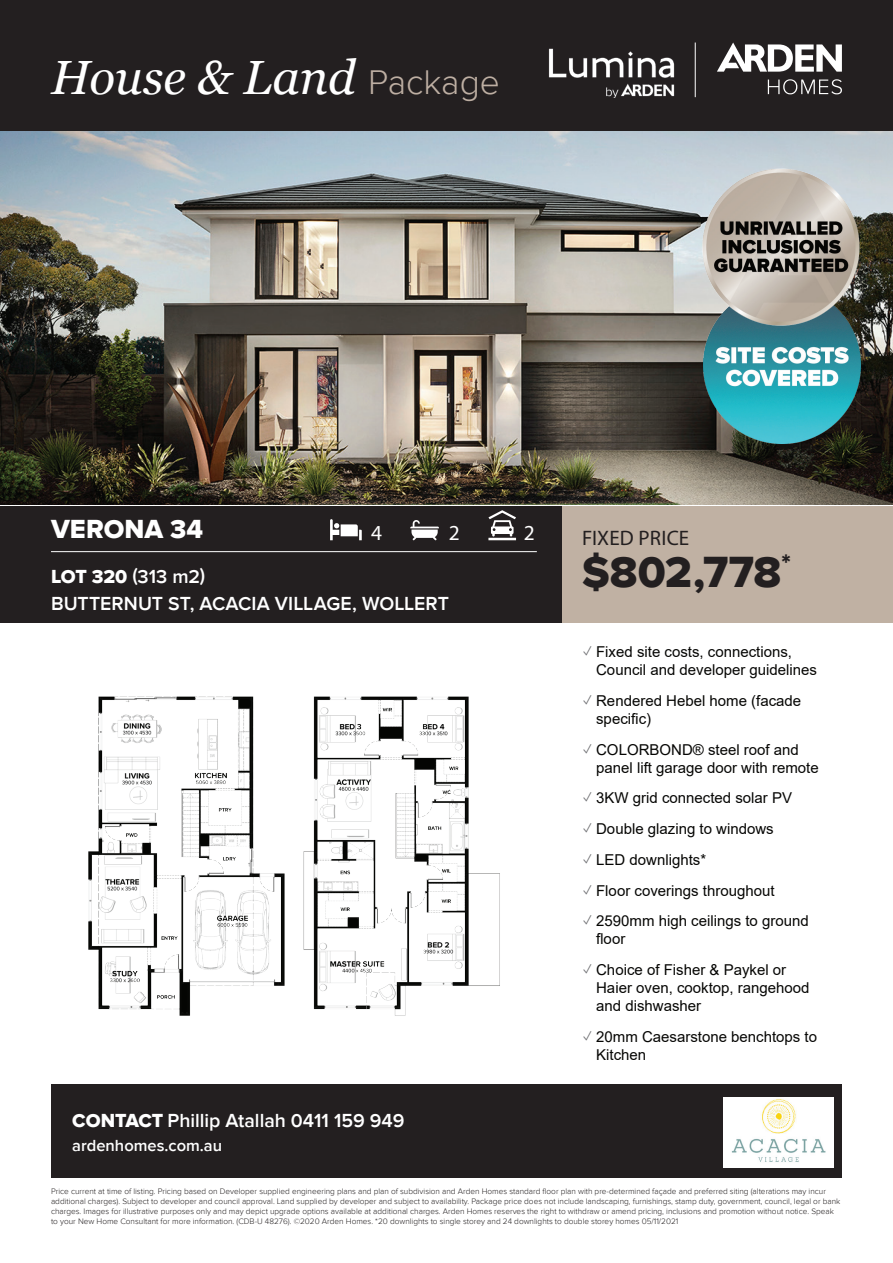
<style>
.page{position:relative;width:893px;height:1263px;background:#fff}
.page>*{position:absolute;margin:0;border:0;box-sizing:border-box;transform-origin:0 0}
.t1{font:italic 48px "Georgia";color:#fff}
.t2{font:45px "Proxima Nova Extrabld";color:#231f20}
.t3{font:27px "Proxima Nova Extrabld";color:#fff}
.t4{font:21.45px "Myriad Pro";color:#fff}
.t5{font:21px "Myriad Pro";letter-spacing:.005em;color:#231f20}
.t6{font:600 19.5px/27px "Proxima Nova";color:#fff}
.t7{font:600 16.5px "Proxima Nova";color:#fff}
.t8{font:15px/18px "Arial";color:#060604}
.t9{font:300 8.25px/9.9px "Proxima Nova";color:#231f20}
.s1{font-family:"Proxima Nova";font-weight:300;font-style:normal;font-size:35.25px;color:#beafa3}
.s2{font-family:"Proxima Nova Extrabld";font-weight:400}
.s3{font-family:"Proxima Nova";color:#6c6d70}
</style>
<div class="page">
<img style="left:0;top:131px;width:893px;height:374px">
<div style="left:561px;top:506px;width:332px;height:116px;background:#c0b1a3"></div>
<div style="left:51px;top:1084px;width:791px;height:94px;background:#231f20"></div>
<div style="left:0;top:506px;width:561px;height:116px;background:#231f20"></div>
<hr style="left:51px;top:551px;width:486px;height:1px;background:#fff">
<div style="left:0;top:0;width:893px;height:131px;background:#231f20"></div>
<img style="left:549px;top:48px;width:125px;height:49px">
<svg style="left:488px;top:510px;width:28px;height:30px"></svg>
<svg style="left:330px;top:519px;width:32px;height:21px"></svg>
<svg style="left:410px;top:520px;width:29px;height:20px"></svg>
<img style="left:88px;top:696px;width:412px;height:320px">
<img style="left:723px;top:1097px;width:110px;height:70px">
<img style="left:26px;top:286px;width:157px;height:39px">
<img style="left:703px;top:286px;width:158px;height:158px">
<img style="left:702px;top:168px;width:158px;height:157px">
<svg style="left:717px;top:43px;width:125px;height:29px"></svg>
<svg style="left:768px;top:79px;width:74px;height:15px"></svg>
<hr style="left:695px;top:43px;width:1px;height:54px;background:#fff">
<h1 class="t1" style="left:51px;top:43px;width:450px">House &amp; Land <span class="s1">Package</span></h1>
<h3 class="t3" style="left:51px;top:513px;width:153px">VERONA 34</h3>
<h3 class="t6" style="left:51px;top:564px;width:399px"><span class="s2">LOT 320</span> (313 m2)<br>BUTTERNUT ST, ACACIA VILLAGE, WOLLERT</h3>
<h3 class="t4" style="left:371px;top:520px;width:13px">4</h3>
<h3 class="t4" style="left:449px;top:520px;width:13px">2</h3>
<h3 class="t4" style="left:524px;top:520px;width:13px">2</h3>
<h3 class="t6" style="left:72px;top:1107px;width:334px"><span class="s2">CONTACT</span> Phillip Atallah 0411 159 949</h3>
<h3 class="t7" style="left:72px;top:1135px;width:151px">ardenhomes.com.au</h3>
<h3 class="t5" style="left:582px;top:525px;width:109px">FIXED PRICE</h3>
<h2 class="t2" style="left:582px;top:546px;width:210px">$802,778<sup>*</sup></h2>
<h3 class="t8" style="left:596px;top:643px;width:222px;text-indent:-13px"><span class="s3">✓</span> Fixed site costs, connections,<br>Council and developer guidelines</h3>
<h3 class="t8" style="left:596px;top:691px;width:207px;text-indent:-13px"><span class="s3">✓</span> Rendered Hebel home (facade specific)</h3>
<h3 class="t8" style="left:596px;top:740px;width:224px;text-indent:-13px"><span class="s3">✓</span> COLORBOND® steel roof and panel lift garage door with remote</h3>
<h3 class="t8" style="left:583px;top:789px;width:210px"><span class="s3">✓</span> 3KW grid connected solar PV</h3>
<h3 class="t8" style="left:583px;top:820px;width:192px"><span class="s3">✓</span> Double glazing to windows</h3>
<h3 class="t8" style="left:583px;top:850px;width:124px"><span class="s3">✓</span> LED downlights*</h3>
<h3 class="t8" style="left:583px;top:881px;width:193px"><span class="s3">✓</span> Floor coverings throughout</h3>
<h3 class="t8" style="left:596px;top:912px;width:214px;text-indent:-13px"><span class="s3">✓</span> 2590mm high ceilings to ground floor</h3>
<h3 class="t8" style="left:596px;top:961px;width:215px;text-indent:-13px"><span class="s3">✓</span> Choice of Fisher &amp; Paykel or<br>Haier oven, cooktop, rangehood and dishwasher</h3>
<h3 class="t8" style="left:596px;top:1027px;width:222px;text-indent:-13px"><span class="s3">✓</span> 20mm Caesarstone benchtops to<br>Kitchen</h3>
<p class="t9" style="left:51px;top:1186px;width:791px">Price current at time of listing. Pricing based on Developer supplied engineering plans and plan of subdivision and Arden Homes standard floor plan with pre-determined façade and preferred siting (alterations may incur additional charges). Subject to developer and council approval. Land supplied by developer and subject to availability. Package price does not include landscaping, furnishings, stamp duty, government, council, legal or bank charges. Images for illustrative purposes only and may depict upgrade options available at additional charges. Arden Homes reserves the right to withdraw or amend pricing, inclusions and promotion without notice. Speak to your New Home Consultant for more information. (CDB-U 48276). ©2020 Arden Homes. *20 downlights to single storey and 24 downlights to double storey homes 05/11/2021</p>
</div>
